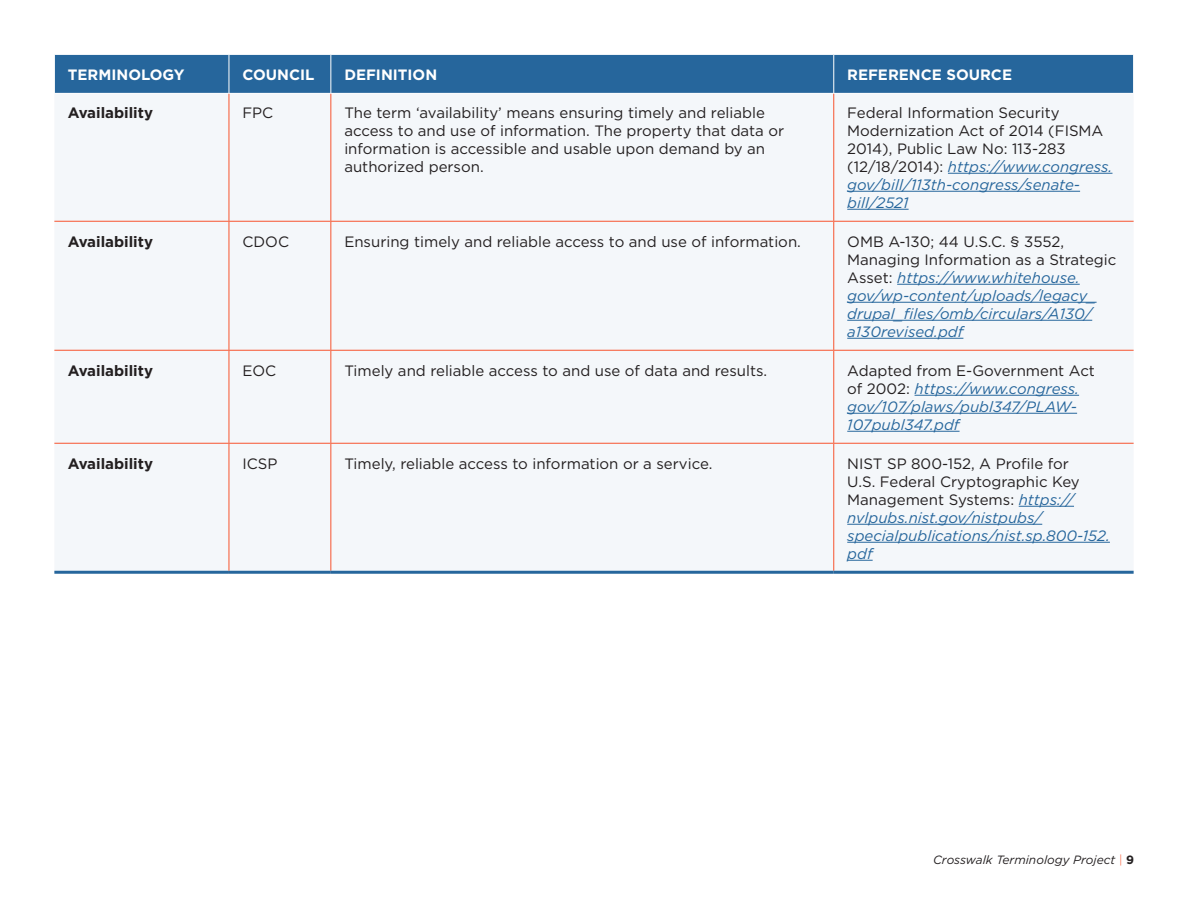
<style>
.page{position:relative;width:1188px;height:918px;background:#fff}
.page>*{position:absolute;margin:0;border:0;box-sizing:border-box;transform-origin:0 0}
.P_-_TR{font:15px/18px "Gotham";color:#231f20}
.P_-_TR-2{font:italic 15px/18px "Gotham";color:#26669c}
.P_-_TD_Left_Column{font:700 15px "Gotham";color:#231f20}
.t1{font:700 15px "Gotham";color:#fff}
.t2{font:italic 12px "Gotham";color:#231f20}
.s1{font-style:italic;color:#26669c}
.s2{font-style:normal;color:#231f20}
.s3{font-weight:300;font-style:normal;color:#f7542e}
.s4{font-weight:700;font-style:normal}
</style>
<div class="page">
<div style="left:55px;top:55px;width:1078px;height:38px;background:#26669c"></div>
<div style="left:54px;top:94px;width:1080px;height:477px;background:#f4f7fa"></div>
<hr style="left:330px;top:55px;width:1px;height:38px;background:#fff">
<hr style="left:833px;top:55px;width:1px;height:38px;background:#fff">
<hr style="left:229px;top:55px;width:1px;height:38px;background:#fff">
<hr style="left:54px;top:221px;width:175px;height:1px;background:#f7542e">
<hr style="left:54px;top:350px;width:175px;height:1px;background:#f7542e">
<hr style="left:54px;top:443px;width:175px;height:1px;background:#f7542e">
<hr style="left:54px;top:571px;width:175px;height:3px;background:#26669c">
<hr style="left:229px;top:94px;width:1px;height:127px;background:#f7542e">
<hr style="left:330px;top:94px;width:1px;height:127px;background:#f7542e">
<hr style="left:833px;top:94px;width:1px;height:127px;background:#f7542e">
<hr style="left:229px;top:221px;width:102px;height:1px;background:#f7542e">
<hr style="left:229px;top:222px;width:1px;height:128px;background:#f7542e">
<hr style="left:331px;top:221px;width:503px;height:1px;background:#f7542e">
<hr style="left:330px;top:222px;width:1px;height:128px;background:#f7542e">
<hr style="left:229px;top:350px;width:102px;height:1px;background:#f7542e">
<hr style="left:229px;top:351px;width:1px;height:92px;background:#f7542e">
<hr style="left:331px;top:350px;width:503px;height:1px;background:#f7542e">
<hr style="left:330px;top:351px;width:1px;height:92px;background:#f7542e">
<hr style="left:833px;top:222px;width:1px;height:128px;background:#f7542e">
<hr style="left:833px;top:351px;width:1px;height:92px;background:#f7542e">
<hr style="left:834px;top:221px;width:300px;height:1px;background:#f7542e">
<hr style="left:834px;top:350px;width:300px;height:1px;background:#f7542e">
<hr style="left:834px;top:443px;width:300px;height:1px;background:#f7542e">
<hr style="left:229px;top:444px;width:1px;height:127px;background:#f7542e">
<hr style="left:229px;top:443px;width:102px;height:1px;background:#f7542e">
<hr style="left:331px;top:443px;width:503px;height:1px;background:#f7542e">
<hr style="left:330px;top:444px;width:1px;height:127px;background:#f7542e">
<hr style="left:833px;top:444px;width:1px;height:127px;background:#f7542e">
<hr style="left:229px;top:571px;width:102px;height:3px;background:#26669c">
<hr style="left:331px;top:571px;width:503px;height:3px;background:#26669c">
<hr style="left:834px;top:571px;width:300px;height:3px;background:#26669c">
<hr style="left:948px;top:173px;width:164px;height:1px;background:#26669c">
<hr style="left:847px;top:191px;width:233px;height:1px;background:#26669c">
<hr style="left:847px;top:209px;width:62px;height:1px;background:#26669c">
<hr style="left:897px;top:284px;width:183px;height:1px;background:#26669c">
<hr style="left:847px;top:302px;width:250px;height:1px;background:#26669c">
<hr style="left:847px;top:320px;width:245px;height:1px;background:#26669c">
<hr style="left:847px;top:338px;width:116px;height:1px;background:#26669c">
<hr style="left:915px;top:395px;width:164px;height:1px;background:#26669c">
<hr style="left:847px;top:413px;width:230px;height:1px;background:#26669c">
<hr style="left:847px;top:431px;width:113px;height:1px;background:#26669c">
<hr style="left:1019px;top:506px;width:55px;height:1px;background:#26669c">
<hr style="left:847px;top:524px;width:195px;height:1px;background:#26669c">
<hr style="left:847px;top:542px;width:263px;height:1px;background:#26669c">
<svg style="left:847px;top:560px;width:26px;height:1px"></svg>
<p class="t1" style="left:68px;top:65px;width:118px">TERMINOLOGY</p>
<p class="t1" style="left:242px;top:65px;width:74px">COUNCIL</p>
<p class="t1" style="left:344px;top:65px;width:94px">DEFINITION</p>
<p class="t1" style="left:847px;top:65px;width:166px">REFERENCE SOURCE</p>
<p class="P_-_TD_Left_Column" style="left:68px;top:102px;width:87px">Availability</p>
<p class="P_-_TR" style="left:242px;top:103px;width:32px">FPC</p>
<p class="P_-_TR" style="left:344px;top:103px;width:441px">The term ‘availability’ means ensuring timely and reliable access to and use of information. The property that data or information is accessible and usable upon demand by an authorized person.</p>
<p class="P_-_TR" style="left:847px;top:103px;width:267px">Federal Information Security<br>Modernization Act of 2014 (FISMA<br>2014), Public Law No: 113-283 (12/18/2014): <span class="s1">https://www.congress. gov/bill/113th-congress/senate&shy;bill/2521</span></p>
<p class="P_-_TD_Left_Column" style="left:68px;top:231px;width:87px">Availability</p>
<p class="P_-_TR" style="left:242px;top:232px;width:48px">CDOC</p>
<p class="P_-_TR" style="left:344px;top:232px;width:456px">Ensuring timely and reliable access to and use of information.</p>
<p class="P_-_TR-2" style="left:847px;top:232px;width:271px"><span class="s2">OMB A-130; 44 U.S.C. § 3552,<br>Managing Information as a Strategic<br>Asset:</span> https://www.whitehouse. gov/wp-content/uploads/legacy_ drupal_files/omb/circulars/A130/ a130revised.pdf</p>
<p class="P_-_TD_Left_Column" style="left:68px;top:360px;width:87px">Availability</p>
<p class="P_-_TR" style="left:242px;top:361px;width:35px">EOC</p>
<p class="P_-_TR" style="left:344px;top:361px;width:422px">Timely and reliable access to and use of data and results.</p>
<p class="P_-_TR-2" style="left:847px;top:361px;width:249px"><span class="s2">Adapted from E-Government Act of 2002:</span> https://www.congress. gov/107/plaws/publ347/PLAW-<br>107publ347.pdf</p>
<p class="P_-_TD_Left_Column" style="left:68px;top:453px;width:87px">Availability</p>
<p class="P_-_TR" style="left:242px;top:454px;width:37px">ICSP</p>
<p class="P_-_TR" style="left:344px;top:454px;width:367px">Timely, reliable access to information or a service.</p>
<p class="P_-_TR-2" style="left:847px;top:454px;width:264px"><span class="s2">NIST SP 800-152, A Profile for<br>U.S. Federal Cryptographic Key<br>Management Systems:</span> https:// nvlpubs.nist.gov/nistpubs/ specialpublications/nist.sp.800-152. pdf</p>
<p class="t2" style="left:933px;top:852px;width:202px">Crosswalk Terminology Project <span class="s3">|</span> <span class="s4">9</span></p>
</div>
